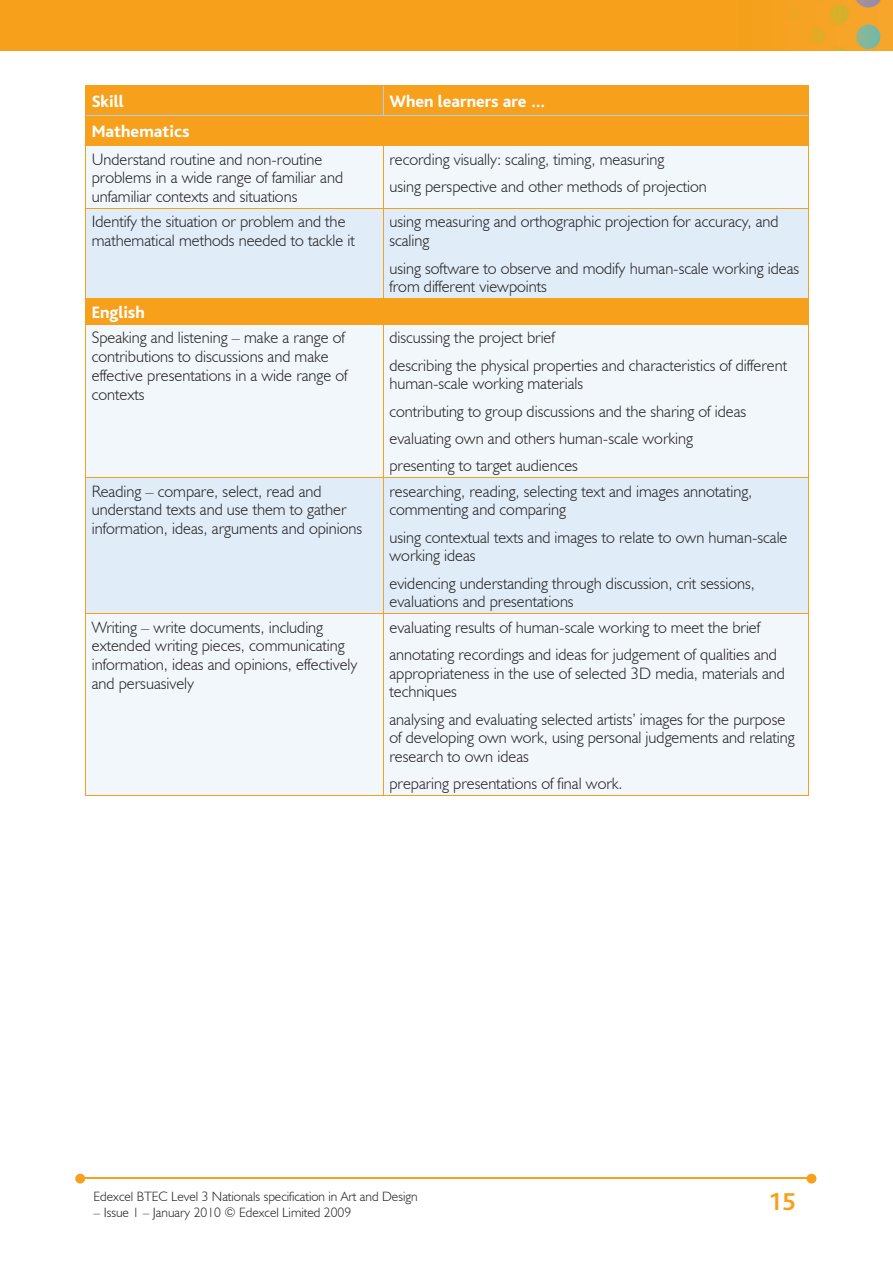
<style>
.page{position:relative;width:893px;height:1263px;background:#fff}
.page>*{position:absolute;margin:0;border:0;box-sizing:border-box;transform-origin:0 0}
.t1{font:700 25.5px "Bliss";color:#f6a01b}
.t2{font:800 17.25px "Bliss";color:#fff}
.t3{font:300 16.5px/18.8px "Humanist 521 BT";color:#231f20}
.t4{font:300 13.5px "Humanist 521 BT";color:#231f20}
</style>
<div class="page">
<img style="left:0;top:0;width:893px;height:51px">
<hr style="left:82px;top:1178px;width:728px;height:1px;background:#f6a01b">
<svg style="left:807px;top:1174px;width:9px;height:9px"></svg>
<svg style="left:75px;top:1174px;width:10px;height:9px"></svg>
<div style="left:86px;top:146px;width:722px;height:62px;background:#f2f7fb"></div>
<div style="left:86px;top:209px;width:722px;height:89px;background:#e0edf8"></div>
<div style="left:86px;top:325px;width:722px;height:470px;background:#f2f7fb"></div>
<div style="left:86px;top:478px;width:722px;height:135px;background:#e0edf8"></div>
<div style="left:85px;top:85px;width:724px;height:60px;background:#f6a01b"></div>
<hr style="left:85px;top:146px;width:1px;height:62px;background:#f6a01b">
<hr style="left:85px;top:145px;width:298px;height:1px;background:#f6a01b">
<hr style="left:383px;top:146px;width:1px;height:62px;background:#f6a01b">
<hr style="left:808px;top:146px;width:1px;height:62px;background:#f6a01b">
<hr style="left:383px;top:145px;width:426px;height:1px;background:#f6a01b">
<hr style="left:85px;top:209px;width:1px;height:89px;background:#f6a01b">
<hr style="left:85px;top:208px;width:298px;height:1px;background:#f6a01b">
<hr style="left:383px;top:209px;width:1px;height:89px;background:#f6a01b">
<hr style="left:808px;top:209px;width:1px;height:89px;background:#f6a01b">
<hr style="left:383px;top:208px;width:426px;height:1px;background:#f6a01b">
<hr style="left:85px;top:298px;width:298px;height:1px;background:#f6a01b">
<div style="left:85px;top:299px;width:724px;height:25px;background:#f6a01b"></div>
<hr style="left:383px;top:298px;width:426px;height:1px;background:#f6a01b">
<hr style="left:85px;top:325px;width:1px;height:152px;background:#f6a01b">
<hr style="left:85px;top:324px;width:298px;height:1px;background:#f6a01b">
<hr style="left:383px;top:325px;width:1px;height:152px;background:#f6a01b">
<hr style="left:808px;top:325px;width:1px;height:152px;background:#f6a01b">
<hr style="left:383px;top:324px;width:426px;height:1px;background:#f6a01b">
<hr style="left:85px;top:478px;width:1px;height:135px;background:#f6a01b">
<hr style="left:85px;top:477px;width:298px;height:1px;background:#f6a01b">
<hr style="left:383px;top:478px;width:1px;height:135px;background:#f6a01b">
<hr style="left:808px;top:478px;width:1px;height:135px;background:#f6a01b">
<hr style="left:383px;top:477px;width:426px;height:1px;background:#f6a01b">
<hr style="left:85px;top:795px;width:298px;height:1px;background:#f6a01b">
<hr style="left:85px;top:614px;width:1px;height:181px;background:#f6a01b">
<hr style="left:85px;top:613px;width:298px;height:1px;background:#f6a01b">
<hr style="left:383px;top:795px;width:426px;height:1px;background:#f6a01b">
<hr style="left:383px;top:614px;width:1px;height:181px;background:#f6a01b">
<hr style="left:808px;top:614px;width:1px;height:181px;background:#f6a01b">
<hr style="left:383px;top:613px;width:426px;height:1px;background:#f6a01b">
<p class="t2" style="left:92px;top:93px;width:33px">Skill</p>
<p class="t2" style="left:389px;top:93px;width:158px">When learners are …</p>
<p class="t2" style="left:92px;top:123px;width:99px">Mathematics</p>
<p class="t3" style="left:92px;top:149px;width:253px">Understand routine and non-routine problems in a wide range of familiar and unfamiliar contexts and situations</p>
<p class="t3" style="left:389px;top:145px;width:319px;line-height:27.3px">recording visually: scaling, timing, measuring<br>using perspective and other methods of projection</p>
<p class="t3" style="left:92px;top:212px;width:265px">Identify the situation or problem and the mathematical methods needed to tackle it</p>
<p class="t3" style="left:389px;top:212px;width:391px">using measuring and orthographic projection for accuracy, and scaling</p>
<p class="t3" style="left:389px;top:258px;width:411px">using software to observe and modify human-scale working ideas from different viewpoints</p>
<p class="t2" style="left:92px;top:304px;width:55px">English</p>
<p class="t3" style="left:92px;top:328px;width:257px">Speaking and listening – make a range of contributions to discussions and make effective presentations in a wide range of contexts</p>
<p class="t3" style="left:389px;top:324px;width:399px;line-height:27.3px">discussing the project brief<br>describing the physical properties and characteristics of different</p>
<p class="t3" style="left:389px;top:370px;width:358px;line-height:27.3px">human-scale working materials<br>contributing to group discussions and the sharing of ideas evaluating own and others human-scale working presenting to target audiences</p>
<p class="t3" style="left:92px;top:481px;width:272px">Reading – compare, select, read and understand texts and use them to gather information, ideas, arguments and opinions</p>
<p class="t3" style="left:389px;top:481px;width:364px">researching, reading, selecting text and images annotating, commenting and comparing</p>
<p class="t3" style="left:389px;top:527px;width:400px">using contextual texts and images to relate to own human-scale working ideas</p>
<p class="t3" style="left:389px;top:573px;width:367px">evidencing understanding through discussion, crit sessions, evaluations and presentations</p>
<p class="t3" style="left:92px;top:617px;width:267px">Writing – write documents, including extended writing pieces, communicating information, ideas and opinions, effectively and persuasively</p>
<p class="t3" style="left:389px;top:613px;width:389px;line-height:27.3px">evaluating results of human-scale working to meet the brief annotating recordings and ideas for judgement of qualities and</p>
<p class="t3" style="left:389px;top:663px;width:397px">appropriateness in the use of selected 3D media, materials and techniques</p>
<p class="t3" style="left:389px;top:709px;width:407px">analysing and evaluating selected artists’ images for the purpose of developing own work, using personal judgements and relating research to own ideas</p>
<p class="t3" style="left:389px;top:774px;width:235px">preparing presentations of final work.</p>
<p class="t4" style="left:94px;top:1188px;width:326px">Edexcel BTEC Level 3 Nationals specification in Art and Design</p>
<p class="t4" style="left:94px;top:1204px;width:259px">– Issue 1 – January 2010 © Edexcel Limited 2009</p>
<h1 class="t1" style="left:768px;top:1189px;width:29px">15</h1>
</div>
